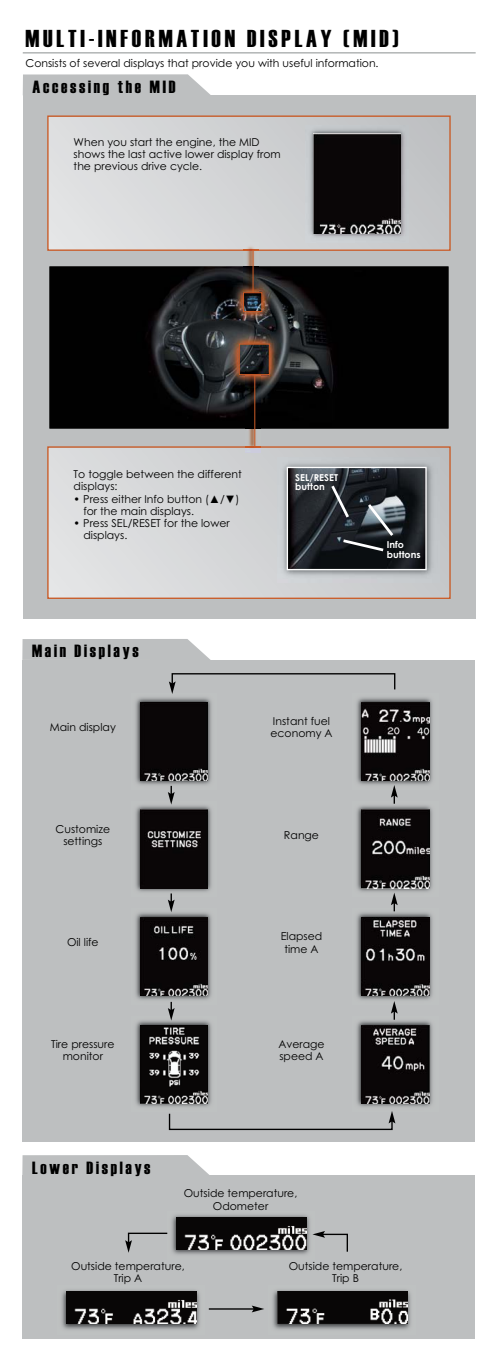
<style>
.page{position:relative;width:497px;height:1363px;background:#fff}
.page>*{position:absolute;margin:0;border:0;box-sizing:border-box;transform-origin:0 0}
.t1{font:24.5px "Haettenschweiler";letter-spacing:.155em;color:#000}
.t2{font:17.69px "Haettenschweiler";letter-spacing:.155em;color:#000}
.t3{font:10.88px/12.2px "Century Gothic";color:#000}
.t4{font:700 9.5px/9.5px "Century Gothic";color:#fff}
</style>
<div class="page">
<div style="left:23px;top:95px;width:453px;height:523px;background:#bdbfc0"></div>
<svg style="left:23px;top:74px;width:188px;height:21px;background:#c2c4c5"></svg>
<img style="left:50px;top:267px;width:398px;height:161px">
<div style="left:47px;top:264px;width:404px;height:167px;border:2px solid #bdbfc0"></div>
<svg style="left:49px;top:117px;width:384px;height:132px"></svg>
<div style="left:47px;top:115px;width:404px;height:136px;border:1px solid #c95b27"></div>
<img style="left:305px;top:125px;width:104px;height:117px">
<img style="left:314px;top:134px;width:86px;height:99px">
<svg style="left:49px;top:448px;width:394px;height:149px;background:#d6d7d9"></svg>
<div style="left:47px;top:446px;width:404px;height:153px;border:1px solid #c95b27"></div>
<hr style="left:23px;top:53px;width:453px;height:1px;background:#8a8f8f">
<img style="left:247px;top:251px;width:8px;height:13px">
<svg style="left:244px;top:264px;width:15px;height:2px"></svg>
<img style="left:244px;top:266px;width:15px;height:26px">
<img style="left:244px;top:242px;width:15px;height:7px">
<svg style="left:244px;top:249px;width:15px;height:2px"></svg>
<hr style="left:252px;top:250px;width:2px;height:43px;background:#c95b27">
<img style="left:246px;top:448px;width:15px;height:4px">
<svg style="left:242px;top:292px;width:21px;height:156px;background:#443935"></svg>
<div style="left:239px;top:343px;width:31px;height:32px;border:1px solid #c95b27"></div>
<img style="left:277px;top:457px;width:162px;height:125px">
<img style="left:289px;top:469px;width:136px;height:99px">
<div style="left:287px;top:467px;width:140px;height:103px;border:1px solid #fff"></div>
<svg style="left:329px;top:482px;width:67px;height:71px;background:#383d42"></svg>
<div style="left:22px;top:660px;width:453px;height:481px;background:#bdbfc0"></div>
<svg style="left:22px;top:639px;width:189px;height:21px;background:#c1c3c4"></svg>
<div style="left:22px;top:1175px;width:453px;height:164px;background:#bdbfc0"></div>
<img style="left:172px;top:1215px;width:138px;height:40px">
<img style="left:177px;top:1217px;width:129px;height:32px">
<img style="left:62px;top:1290px;width:138px;height:40px">
<img style="left:67px;top:1291px;width:130px;height:32px">
<img style="left:273px;top:1290px;width:138px;height:40px">
<img style="left:277px;top:1291px;width:130px;height:32px">
<svg style="left:22px;top:1155px;width:187px;height:20px;background:#c1c3c4"></svg>
<img style="left:135px;top:697px;width:77px;height:89px">
<img style="left:140px;top:702px;width:68px;height:78px">
<img style="left:135px;top:804px;width:77px;height:88px">
<img style="left:140px;top:810px;width:68px;height:78px">
<img style="left:135px;top:912px;width:77px;height:90px">
<img style="left:140px;top:917px;width:68px;height:78px">
<img style="left:135px;top:1020px;width:77px;height:87px">
<img style="left:140px;top:1025px;width:68px;height:78px">
<img style="left:356px;top:697px;width:77px;height:88px">
<img style="left:361px;top:702px;width:68px;height:78px">
<img style="left:356px;top:803px;width:77px;height:89px">
<img style="left:361px;top:810px;width:68px;height:78px">
<img style="left:356px;top:911px;width:77px;height:89px">
<img style="left:361px;top:917px;width:68px;height:78px">
<img style="left:356px;top:1019px;width:77px;height:88px">
<img style="left:361px;top:1025px;width:68px;height:78px">
<hr style="left:209px;top:1308px;width:45px;height:1px;background:#000">
<svg style="left:252px;top:1305px;width:12px;height:7px"></svg>
<svg style="left:169px;top:673px;width:227px;height:21px"></svg>
<svg style="left:168px;top:1111px;width:227px;height:19px"></svg>
<svg style="left:168px;top:786px;width:7px;height:18px"></svg>
<svg style="left:391px;top:785px;width:7px;height:18px"></svg>
<svg style="left:168px;top:893px;width:7px;height:19px"></svg>
<svg style="left:391px;top:892px;width:7px;height:19px"></svg>
<svg style="left:168px;top:1002px;width:7px;height:18px"></svg>
<svg style="left:391px;top:1001px;width:7px;height:18px"></svg>
<svg style="left:125px;top:1232px;width:43px;height:20px"></svg>
<svg style="left:312px;top:1231px;width:36px;height:21px"></svg>
<h1 class="t1" style="left:25px;top:22px;width:374px">MULTI-INFORMATION DISPLAY (MID)</h1>
<h2 class="t2" style="left:33px;top:75px;width:144px">Accessing the MID</h2>
<p class="t3" style="left:25px;top:57px;width:355px">Consists of several displays that provide you with useful information.</p>
<p class="t3" style="left:74px;top:136px;width:209px">When you start the engine, the MID shows the last active lower display from the previous drive cycle.</p>
<p class="t3" style="left:74px;top:468px;width:170px">To toggle between the different displays:</p>
<p class="t3" style="left:83px;top:492px;width:158px;text-indent:-10px">• Press either Info button (▲/▼) for the main displays.</p>
<p class="t3" style="left:83px;top:517px;width:148px;text-indent:-10px">• Press SEL/RESET for the lower displays.</p>
<p class="t4" style="left:295px;top:472px;width:44px">SEL/RESET button</p>
<h2 class="t2" style="left:32px;top:639px;width:108px">Main Displays</h2>
<p class="t3" style="left:50px;top:721px;width:67px">Main display</p>
<p class="t3" style="left:56px;top:822px;width:56px;text-align:center">Customize settings</p>
<p class="t3" style="left:67px;top:936px;width:33px">Oil life</p>
<p class="t3" style="left:270px;top:715px;width:64px">Instant fuel economy A</p>
<p class="t3" style="left:284px;top:828px;width:37px">Range</p>
<p class="t3" style="left:281px;top:930px;width:43px;text-align:center">Elapsed time A</p>
<p class="t3" style="left:51px;top:1037px;width:65px;text-align:center">Tire pressure monitor</p>
<p class="t3" style="left:278px;top:1037px;width:48px">Average speed A</p>
<h2 class="t2" style="left:32px;top:1155px;width:120px">Lower Displays</h2>
<p class="t3" style="left:184px;top:1187px;width:115px;text-align:center">Outside temperature,<br>Odometer</p>
<p class="t4" style="left:387px;top:539px;width:35px">Info buttons</p>
<p class="t3" style="left:71px;top:1259px;width:115px;text-align:center">Outside temperature,<br>Trip A</p>
<p class="t3" style="left:289px;top:1259px;width:115px;text-align:center">Outside temperature,<br>Trip B</p>
</div>
